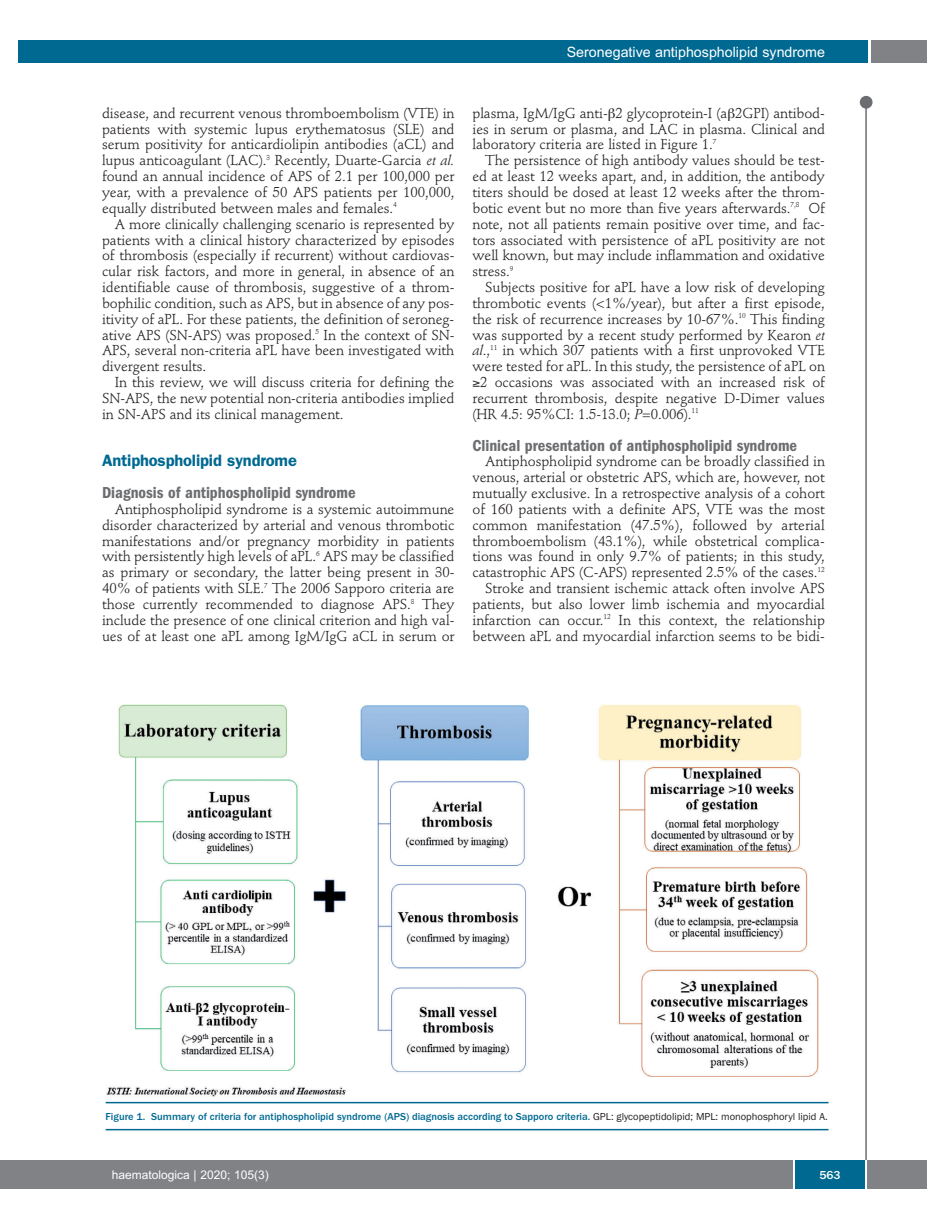
<style>
.page{position:relative;width:927px;height:1225px;background:#fff}
.page>*{position:absolute;margin:0;border:0;box-sizing:border-box;transform-origin:0 0}
.t1{font:600 condensed 16.5px "Franklin Gothic";color:#6c6d70}
.t2{font:600 16.5px "Franklin Gothic";letter-spacing:-.01em;color:#006991}
.t3{font:14.25px/15.9px "Stempel Schneidler";letter-spacing:-.005em;color:#231f20;text-align:justify}
.t4{font:14.25px "Arial";color:#fff}
.t5{font:12px "Arial";color:#fff}
.t6{font:500 12px "Franklin Gothic";color:#fff}
.t7{font:500 10.5px "Franklin Gothic";color:#006991}
.s1{font-style:italic}
.s2{font-weight:400;color:#231f20}
</style>
<div class="page">
<div style="left:860px;top:96px;width:12px;height:13px;background:#6c6d70;border-radius:50%"></div>
<hr style="left:865px;top:98px;width:2px;height:1062px;background:#6c6d70">
<div style="left:871px;top:40px;width:56px;height:22px;background:#808285"></div>
<div style="left:18px;top:40px;width:849px;height:22px;background:#006991"></div>
<div style="left:17px;top:1160px;width:910px;height:28px;background:#808285"></div>
<div style="left:795px;top:1160px;width:70px;height:28px;background:#006991"></div>
<hr style="left:793px;top:1160px;width:2px;height:28px;background:#fff">
<hr style="left:865px;top:1160px;width:2px;height:28px;background:#fff">
<div style="left:0;top:1160px;width:17px;height:28px;background:#808285"></div>
<img style="left:106px;top:704px;width:713px;height:393px">
<hr style="left:106px;top:1101px;width:722px;height:2px;background:#006991">
<hr style="left:106px;top:1129px;width:722px;height:1px;background:#006991">
<p class="t4" style="left:567px;top:44px;width:260px">Seronegative antiphospholipid syndrome</p>
<p class="t3" style="left:102px;top:106px;width:354px">disease, and recurrent venous thromboembolism (VTE) in patients with systemic lupus erythematosus (SLE) and serum positivity for anticardiolipin antibodies (aCL) and lupus anticoagulant (LAC).<sup>3</sup> Recently, Duarte-Garcia <span class="s1">et al. </span>found an annual incidence of APS of 2.1 per 100,000 per year, with a prevalence of 50 APS patients per 100,000, equally distributed between males and females.<sup>4</sup></p>
<p class="t3" style="left:102px;top:217px;width:354px;text-indent:13px">A more clinically challenging scenario is represented by patients with a clinical history characterized by episodes of thrombosis (especially if recurrent) without cardiovas&shy;cular risk factors, and more in general, in absence of an identifiable cause of thrombosis, suggestive of a throm&shy;bophilic condition, such as APS, but in absence of any pos&shy;itivity of aPL. For these patients, the definition of seroneg&shy;ative APS (SN-APS) was proposed.<sup>5</sup> In the context of SN-APS, several non-criteria aPL have been investigated with divergent results.</p>
<p class="t3" style="left:102px;top:376px;width:354px;text-indent:13px">In this review, we will discuss criteria for defining the SN-APS, the new potential non-criteria antibodies implied in SN-APS and its clinical management.</p>
<p class="t2" style="left:102px;top:455px;width:196px">Antiphospholipid syndrome</p>
<p class="t1" style="left:102px;top:487px;width:255px">Diagnosis of antiphospholipid syndrome</p>
<p class="t3" style="left:102px;top:502px;width:354px;text-indent:13px">Antiphospholipid syndrome is a systemic autoimmune disorder characterized by arterial and venous thrombotic manifestations and/or pregnancy morbidity in patients with persistently high levels of aPL.<sup>6</sup> APS may be classified as primary or secondary, the latter being present in 30- 40% of patients with SLE.<sup>7</sup> The 2006 Sapporo criteria are those currently recommended to diagnose APS.<sup>8</sup> They include the presence of one clinical criterion and high val&shy;ues of at least one aPL among IgM/IgG aCL in serum or</p>
<p class="t3" style="left:472px;top:106px;width:354px">plasma, IgM/IgG anti- 2 glycoprotein-I (a 2GPI) antibod&shy;ies in serum or plasma, and LAC in plasma. Clinical and laboratory criteria are listed in Figure 1.<sup>7</sup></p>
<p class="t3" style="left:472px;top:154px;width:354px;text-indent:13px">The persistence of high antibody values should be test&shy;ed at least 12 weeks apart, and, in addition, the antibody titers should be dosed at least 12 weeks after the throm&shy;botic event but no more than five years afterwards.<sup>7,8</sup> Of note, not all patients remain positive over time, and fac&shy;tors associated with persistence of aPL positivity are not well known, but may include inflammation and oxidative stress.<sup>9</sup></p>
<p class="t3" style="left:472px;top:280px;width:354px;text-indent:13px">Subjects positive for aPL have a low risk of developing thrombotic events (&lt;1%/year), but after a first episode, the risk of recurrence increases by 10-67%.<sup>10</sup> This finding was supported by a recent study performed by Kearon <span class="s1">et al</span>.,<sup>11</sup> in which 307 patients with a first unprovoked VTE were tested for aPL. In this study, the persistence of aPL on ≥2 occasions was associated with an increased risk of recurrent thrombosis, despite negative D-Dimer values (HR 4.5: 95%CI: 1.5-13.0; <span class="s1">P</span>=0.006).<sup>11</sup></p>
<p class="t1" style="left:472px;top:439px;width:326px">Clinical presentation of antiphospholipid syndrome</p>
<p class="t3" style="left:472px;top:455px;width:354px;text-align:right">Antiphospholipid syndrome can be broadly classified in venous, arterial or obstetric APS, which are, however, not mutually exclusive. In a retrospective analysis of a cohort of 160 patients with a definite APS, VTE was the most common manifestation (47.5%), followed by arterial thromboembolism (43.1%), while obstetrical complica&shy;tions was found in only 9.7% of patients; in this study, catastrophic APS (C-APS) represented 2.5% of the cases.<sup>12<br></sup>Stroke and transient ischemic attack often involve APS patients, but also lower limb ischemia and myocardial infarction can occur.<sup>12</sup> In this context, the relationship between aPL and myocardial infarction seems to be bidi-</p>
<p class="t7" style="left:106px;top:1110px;width:724px">Figure 1. Summary of criteria for antiphospholipid syndrome (APS) diagnosis according to Sapporo criteria. <span class="s2">GPL: glycopeptidolipid; MPL: monophosphoryl lipid A.</span></p>
<p class="t5" style="left:112px;top:1167px;width:158px">haematologica | 2020; 105(3)</p>
<p class="t6" style="left:819px;top:1167px;width:23px">563</p>
</div>
